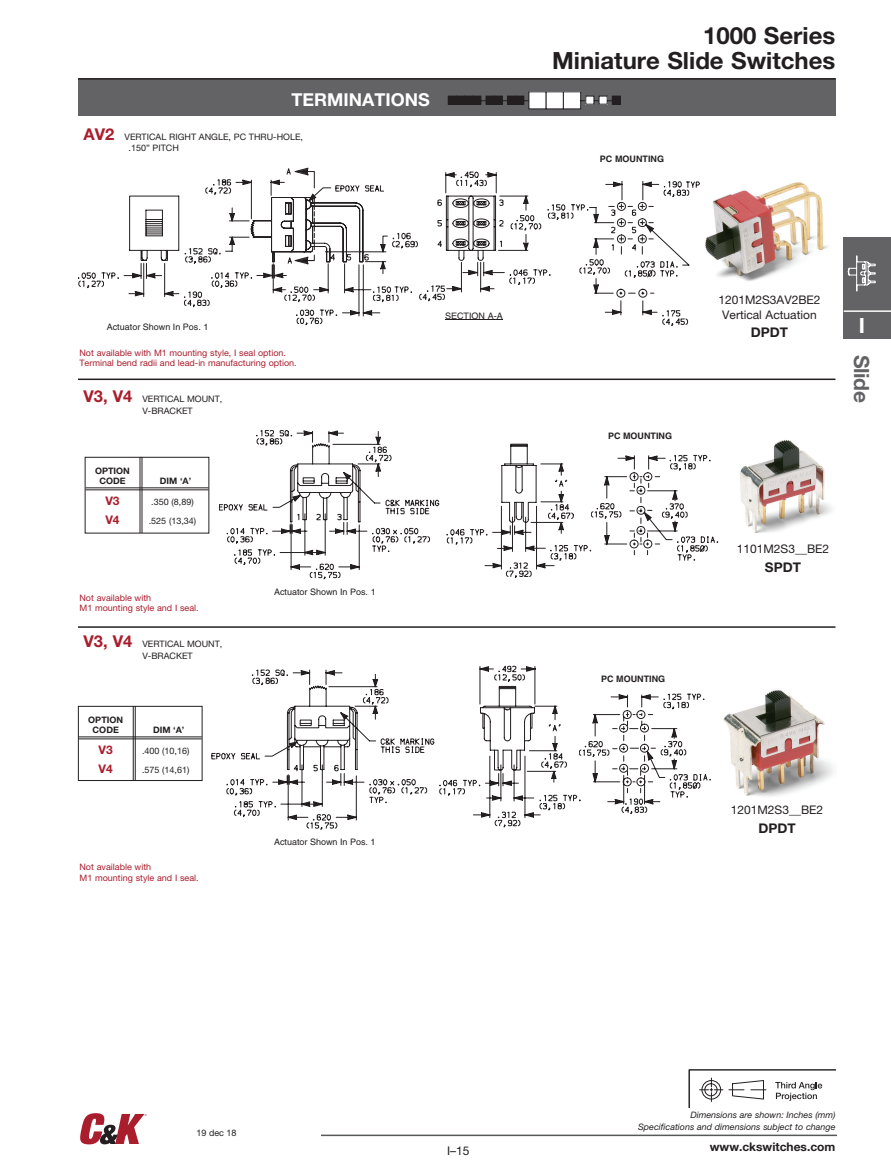
<style>
.page{position:relative;width:891px;height:1175px;background:#fff}
.page>*{position:absolute;margin:0;border:0;box-sizing:border-box;transform-origin:0 0}
.t1{font:700 23.7px/25.2px "Helvetica Neue LT Std";color:#231f20;text-align:right}
.t2{font:700 21px "Helvetica Neue";letter-spacing:-.025em;color:#636366}
.t3{font:700 21px "Helvetica Neue";color:#fff}
.t4{font:700 17.85px "Helvetica Neue LT Std";color:#fff}
.t5{font:700 13.35px "Helvetica Neue LT Std";color:#231f20}
.t6{font:12px "Helvetica Neue LT Std";color:#231f20}
.t7{font:11.85px/14.9px "Helvetica Neue LT Std";color:#231f20;text-align:center}
.t8{font:700 11.85px "Helvetica Neue LT Std";color:#231f20}
.t9{font:700 11.85px "Helvetica Neue LT Std";color:#aa1d2d}
.t10{font:9px "Helvetica Neue LT Std";color:#231f20}
.t11{font:8.85px/10.4px "Helvetica Neue LT Std";color:#aa1d2d}
.t12{font:8.85px/11.9px "Helvetica Neue LT Std";color:#231f20}
.t13{font:italic 8.85px/11.9px "Helvetica Neue LT Std";color:#231f20;text-align:right}
.t14{font:8.85px "Helvetica";color:#231f20}
.t15{font:700 8.85px/10.4px "Helvetica Neue LT Std";color:#231f20;text-align:center}
.t16{font:700 8.85px "Helvetica";color:#231f20}
.s1{font-weight:700;font-size:16.35px;color:#aa1d2d}
</style>
<div class="page">
<div style="left:78px;top:79px;width:758px;height:37px;background:#636366"></div>
<div style="left:448px;top:96px;width:8px;height:8px;background:#231f20"></div>
<div style="left:456px;top:96px;width:9px;height:8px;background:#231f20"></div>
<div style="left:465px;top:96px;width:8px;height:8px;background:#231f20"></div>
<svg style="left:472px;top:95px;width:15px;height:10px"></svg>
<div style="left:486px;top:96px;width:8px;height:8px;background:#231f20"></div>
<svg style="left:494px;top:95px;width:14px;height:10px"></svg>
<div style="left:507px;top:96px;width:9px;height:8px;background:#231f20"></div>
<svg style="left:515px;top:95px;width:14px;height:10px"></svg>
<div style="left:529px;top:92px;width:17px;height:17px;background:#fff"></div>
<div style="left:546px;top:92px;width:17px;height:17px;background:#fff"></div>
<svg style="left:563px;top:92px;width:50px;height:17px"></svg>
<div style="left:612px;top:96px;width:8px;height:8px;background:#231f20"></div>
<div style="left:612px;top:96px;width:9px;height:8px;border:1px solid #231f20"></div>
<div style="left:844px;top:237px;width:47px;height:102px;background:#636366"></div>
<hr style="left:844px;top:310px;width:47px;height:2px;background:#fff">
<svg style="left:847px;top:255px;width:29px;height:37px"></svg>
<hr style="left:321px;top:1134px;width:516px;height:2px;background:#57585a">
<svg style="left:80px;top:1113px;width:67px;height:31px"></svg>
<svg style="left:688px;top:1069px;width:148px;height:38px"></svg>
<svg style="left:550px;top:180px;width:150px;height:146px"></svg>
<svg style="left:580px;top:693px;width:131px;height:121px"></svg>
<svg style="left:591px;top:454px;width:127px;height:106px"></svg>
<svg style="left:78px;top:168px;width:472px;height:158px"></svg>
<svg style="left:212px;top:666px;width:368px;height:164px"></svg>
<svg style="left:219px;top:430px;width:372px;height:150px"></svg>
<img style="left:705px;top:182px;width:123px;height:99px">
<img style="left:723px;top:690px;width:111px;height:107px">
<img style="left:740px;top:440px;width:92px;height:94px">
<hr style="left:78px;top:378px;width:758px;height:2px;background:#231f20">
<hr style="left:78px;top:626px;width:758px;height:2px;background:#231f20">
<hr style="left:86px;top:487px;width:122px;height:1px;background:#231f20">
<hr style="left:86px;top:489px;width:122px;height:1px;background:#231f20">
<div style="left:85px;top:457px;width:124px;height:76px;border:1px solid #231f20"></div>
<hr style="left:142px;top:457px;width:1px;height:76px;background:#231f20">
<hr style="left:140px;top:457px;width:1px;height:76px;background:#231f20">
<hr style="left:79px;top:736px;width:123px;height:1px;background:#231f20">
<hr style="left:79px;top:738px;width:123px;height:1px;background:#231f20">
<div style="left:78px;top:706px;width:124px;height:75px;border:1px solid #231f20"></div>
<hr style="left:135px;top:706px;width:1px;height:74px;background:#231f20">
<hr style="left:133px;top:706px;width:1px;height:74px;background:#231f20">
<hr style="left:78px;top:78px;width:758px;height:2px;background:#231f20">
<h3 class="t4" style="left:292px;top:89px;width:140px">TERMINATIONS</h3>
<p class="t12" style="left:129px;top:130px;width:176px;text-indent:-45px"><span class="s1">AV2</span> VERTICAL RIGHT ANGLE, PC THRU-HOLE, .150” PITCH</p>
<h1 class="t1" style="left:552px;top:22px;width:285px">1000 Series<br>Miniature Slide Switches</h1>
<p class="t16" style="left:600px;top:154px;width:66px">PC MOUNTING</p>
<p class="t14" style="left:107px;top:322px;width:103px">Actuator Shown In Pos. 1</p>
<p class="t11" style="left:80px;top:347px;width:219px">Not available with M1 mounting style, I seal option.<br>Terminal bend radii and lead-in manufacturing option.</p>
<p class="t12" style="left:142px;top:393px;width:82px;text-indent:-59px"><span class="s1">V3, V4</span> VERTICAL MOUNT,<br>V-BRACKET</p>
<p class="t15" style="left:95px;top:465px;width:36px">OPTION<br>CODE</p>
<p class="t15" style="left:160px;top:476px;width:33px">DIM ‘A’</p>
<h3 class="t9" style="left:105px;top:494px;width:16px">V3</h3>
<p class="t12" style="left:151px;top:496px;width:44px">.350 (8,89)</p>
<h3 class="t9" style="left:105px;top:512px;width:16px">V4</h3>
<p class="t12" style="left:149px;top:515px;width:49px">.525 (13,34)</p>
<p class="t11" style="left:80px;top:592px;width:121px">Not available with<br>M1 mounting style and I seal.</p>
<p class="t12" style="left:142px;top:638px;width:82px;text-indent:-59px"><span class="s1">V3, V4</span> VERTICAL MOUNT,<br>V-BRACKET</p>
<p class="t15" style="left:88px;top:714px;width:36px">OPTION<br>CODE</p>
<p class="t15" style="left:153px;top:725px;width:33px">DIM ‘A’</p>
<h3 class="t9" style="left:99px;top:743px;width:16px">V3</h3>
<p class="t12" style="left:142px;top:745px;width:49px">.400 (10,16)</p>
<h3 class="t9" style="left:99px;top:761px;width:16px">V4</h3>
<p class="t12" style="left:142px;top:763px;width:49px">.575 (14,61)</p>
<p class="t11" style="left:80px;top:861px;width:121px">Not available with<br>M1 mounting style and I seal.</p>
<p class="t14" style="left:274px;top:586px;width:103px">Actuator Shown In Pos. 1</p>
<p class="t14" style="left:274px;top:836px;width:103px">Actuator Shown In Pos. 1</p>
<p class="t14" style="left:445px;top:311px;width:59px">SECTION A-A</p>
<p class="t16" style="left:608px;top:431px;width:66px">PC MOUNTING</p>
<p class="t16" style="left:601px;top:674px;width:65px">PC MOUNTING</p>
<h3 class="t7" style="left:718px;top:292px;width:104px">1201M2S3AV2BE2<br>Vertical Actuation</h3>
<h3 class="t5" style="left:751px;top:324px;width:39px">DPDT</h3>
<h2 class="t3" style="left:859px;top:312px;width:8px">I</h2>
<h2 class="t2" style="left:875px;top:355px;width:49px;rotate:90deg">Slide</h2>
<h3 class="t7" style="left:737px;top:541px;width:94px">1101M2S3__BE2</h3>
<h3 class="t5" style="left:765px;top:559px;width:38px">SPDT</h3>
<h3 class="t7" style="left:731px;top:802px;width:94px">1201M2S3__BE2</h3>
<h3 class="t5" style="left:758px;top:820px;width:39px">DPDT</h3>
<p class="t10" style="left:197px;top:1127px;width:42px">19 dec 18</p>
<h3 class="t6" style="left:447px;top:1143px;width:24px">I–15</h3>
<p class="t13" style="left:638px;top:1108px;width:199px">Dimensions are shown: Inches (mm)<br>Specifications and dimensions subject to change</p>
<h3 class="t8" style="left:710px;top:1139px;width:127px">www.ckswitches.com</h3>
</div>
